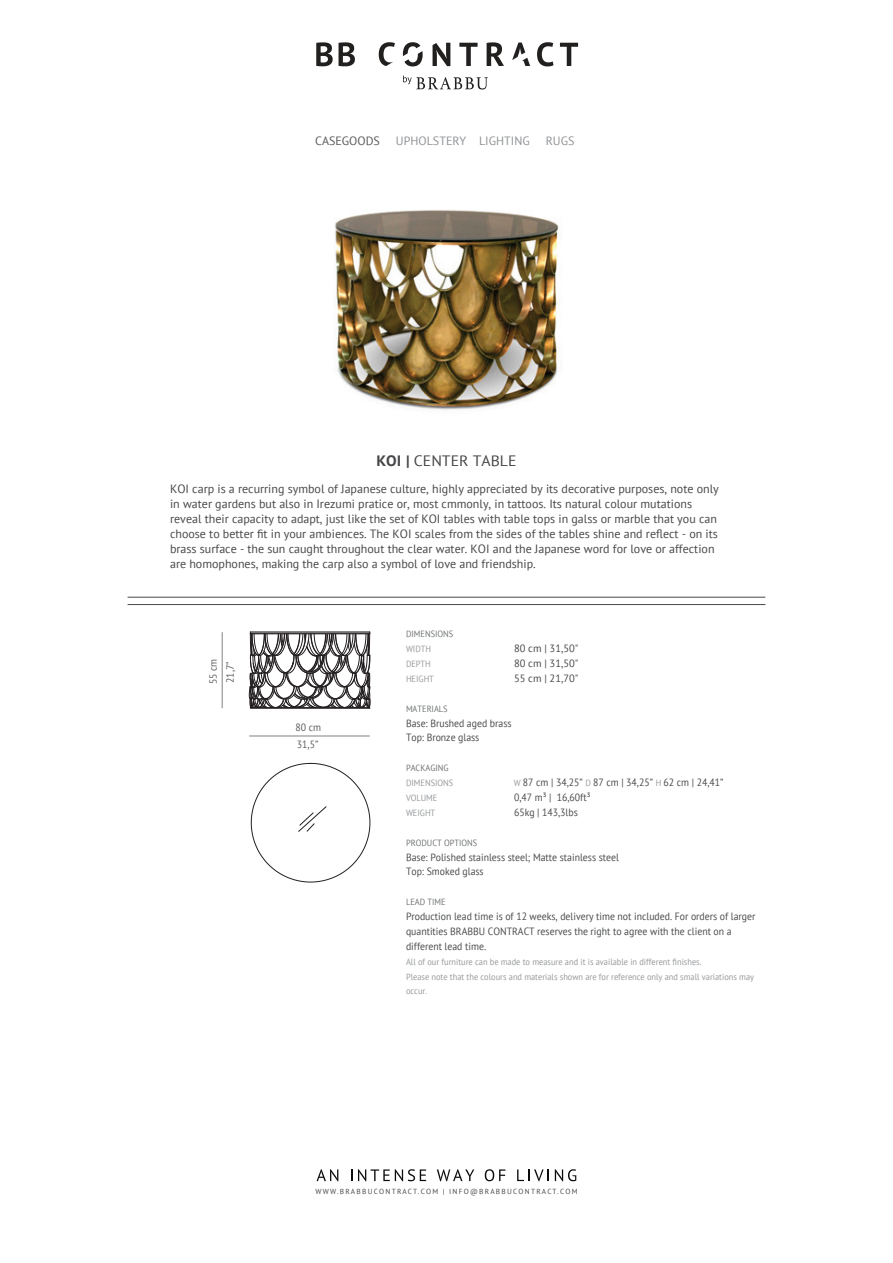
<style>
.page{position:relative;width:893px;height:1263px;background:#fff}
.page>*{position:absolute;margin:0;border:0;box-sizing:border-box;transform-origin:0 0}
.t1{font:15px "PT Sans";color:#474749;scale:1.05 1}
.t2{font:12px/15px "PT Sans";color:#474749}
.t3{font:12px "PT Sans";color:#909295}
.t4{font:12px "PT Sans";color:#59595b}
.t5{font:10.5px/14.9px "PT Sans";color:#48494b;scale:.93 1}
.t6{font:10.5px "PT Sans";color:#49494b;scale:.93 1}
.t7{font:10.5px "PT Sans";color:#474749}
.t8{font:10.5px/17px "PT Sans";color:#5b5b5d;scale:.93 1}
.t9{font:9px/14.9px "PT Sans";color:#96989b;scale:.93 1}
.t10{font:9px "PT Sans";color:#6e7172;scale:.93 1}
.t11{font:9px "PT Sans";color:#97999c;scale:.93 1}
.t12{font:7.35px "PT Sans";letter-spacing:.175em;color:#47474a}
.s1{font-weight:700}
.s2{font-size:9px;color:#96989b}
.s3{color:#4a4b4e}
</style>
<div class="page">
<hr style="left:128px;top:597px;width:637px;height:1px;background:#48494b">
<hr style="left:128px;top:604px;width:637px;height:1px;background:#48494b">
<svg style="left:249px;top:632px;width:122px;height:77px"></svg>
<hr style="left:250px;top:633px;width:120px;height:1px;background:#231f20">
<svg style="left:251px;top:763px;width:119px;height:119px"></svg>
<hr style="left:249px;top:736px;width:121px;height:1px;background:#808284">
<hr style="left:222px;top:632px;width:1px;height:76px;background:#808284">
<img style="left:335px;top:210px;width:224px;height:200px">
<svg style="left:403px;top:76px;width:85px;height:13px"></svg>
<svg style="left:537px;top:42px;width:17px;height:24px"></svg>
<svg style="left:316px;top:42px;width:17px;height:24px"></svg>
<svg style="left:379px;top:42px;width:16px;height:24px"></svg>
<svg style="left:403px;top:42px;width:20px;height:24px"></svg>
<svg style="left:433px;top:43px;width:17px;height:23px"></svg>
<svg style="left:459px;top:43px;width:19px;height:23px"></svg>
<svg style="left:512px;top:43px;width:18px;height:23px"></svg>
<svg style="left:560px;top:43px;width:18px;height:23px"></svg>
<svg style="left:339px;top:42px;width:16px;height:24px"></svg>
<svg style="left:487px;top:42px;width:17px;height:24px"></svg>
<svg style="left:317px;top:1169px;width:21px;height:12px"></svg>
<svg style="left:351px;top:1169px;width:1px;height:12px"></svg>
<svg style="left:358px;top:1169px;width:68px;height:12px"></svg>
<svg style="left:437px;top:1169px;width:37px;height:12px"></svg>
<svg style="left:485px;top:1169px;width:20px;height:12px"></svg>
<svg style="left:517px;top:1169px;width:32px;height:12px"></svg>
<svg style="left:555px;top:1169px;width:21px;height:12px"></svg>
<p class="t4" style="left:315px;top:133px;width:66px">CASEGOODS</p>
<p class="t3" style="left:396px;top:133px;width:135px">UPHOLSTERY LIGHTING</p>
<p class="t3" style="left:546px;top:133px;width:30px">RUGS</p>
<p class="t1" style="left:376px;top:451px;width:135px"><span class="s1">KOI |</span> CENTER TABLE</p>
<p class="t2" style="left:170px;top:481px;width:550px">KOI carp is a recurring symbol of Japanese culture, highly appreciated by its decorative purposes, note only in water gardens but also in Irezumi pratice or, most cmmonly, in tattoos. Its natural colour mutations reveal their capacity to adapt, just like the set of KOI tables with table tops in galss or marble that you can choose to better fit in your ambiences. The KOI scales from the sides of the tables shine and reflect - on its brass surface - the sun caught throughout the clear water. KOI and the Japanese word for love or affection are homophones, making the carp also a symbol of love and friendship.</p>
<p class="t8" style="left:204px;top:684px;width:29px;rotate:-90deg">55 cm<br>21,7”</p>
<p class="t8" style="left:295px;top:718px;width:29px">80 cm<br>31,5”</p>
<p class="t10" style="left:406px;top:628px;width:52px">DIMENSIONS</p>
<p class="t9" style="left:406px;top:641px;width:29px">WIDTH</p>
<p class="t7" style="left:514px;top:641px;width:66px">80 cm | 31,50"</p>
<p class="t9" style="left:406px;top:656px;width:28px">DEPTH</p>
<p class="t7" style="left:514px;top:656px;width:66px">80 cm | 31,50"</p>
<p class="t9" style="left:406px;top:671px;width:32px">HEIGHT</p>
<p class="t7" style="left:514px;top:671px;width:66px">55 cm | 21,70"</p>
<p class="t10" style="left:406px;top:703px;width:46px">MATERIALS</p>
<p class="t5" style="left:406px;top:715px;width:115px">Base: Brushed aged brass<br>Top: Bronze glass</p>
<p class="t10" style="left:406px;top:762px;width:47px">PACKAGING</p>
<p class="t9" style="left:406px;top:775px;width:52px">DIMENSIONS</p>
<p class="t6" style="left:514px;top:776px;width:227px"><span class="s2">W</span> 87 cm | 34,25<span class="s3">”</span> <span class="s2">D</span> 87 cm | 34,25<span class="s3">”</span> <span class="s2">H</span> 62 cm | 24,41<span class="s3">”</span></p>
<p class="t9" style="left:406px;top:790px;width:35px">VOLUME</p>
<p class="t6" style="left:514px;top:790px;width:84px">0,47 m³ | 16,60ft³</p>
<p class="t11" style="left:406px;top:807px;width:33px">WEIGHT</p>
<p class="t6" style="left:514px;top:805px;width:70px">65kg | 143,3lbs</p>
<p class="t10" style="left:406px;top:837px;width:78px">PRODUCT OPTIONS</p>
<p class="t5" style="left:406px;top:849px;width:230px">Base: Polished stainless steel; Matte stainless steel<br>Top: Smoked glass</p>
<p class="t10" style="left:406px;top:896px;width:44px">LEAD TIME</p>
<p class="t5" style="left:406px;top:909px;width:377px">Production lead time is of 12 weeks, delivery time not included. For orders of larger quantities BRABBU CONTRACT reserves the right to agree with the client on a different lead time.</p>
<p class="t9" style="left:406px;top:954px;width:376px">All of our furniture can be made to measure and it is available in different finishes.<br>Please note that the colours and materials shown are for reference only and small variations may occur.</p>
<p class="t12" style="left:315px;top:1187px;width:264px">WWW.BRABBUCONTRACT.COM | INFO@BRABBUCONTRACT.COM</p>
</div>
